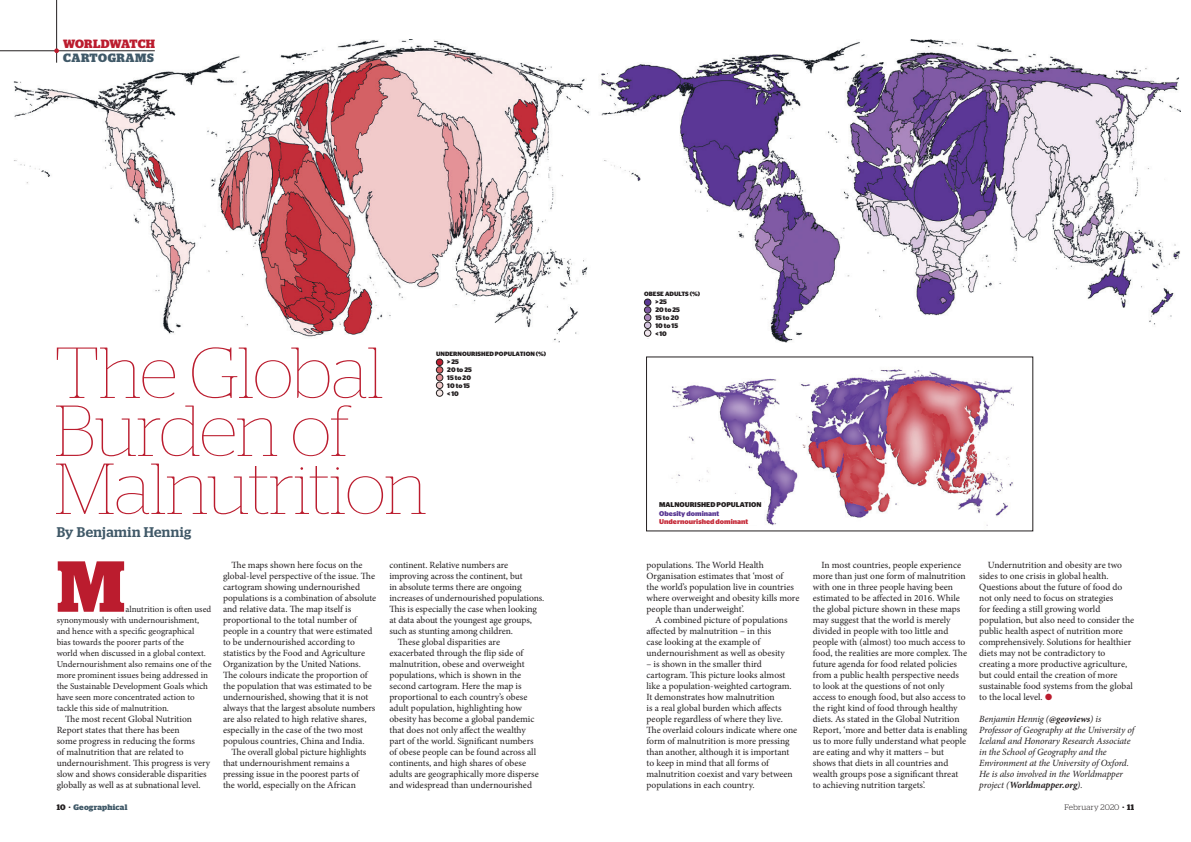
<style>
.page{position:relative;width:1191px;height:842px;background:#fff}
.page>*{position:absolute;margin:0;border:0;box-sizing:border-box;transform-origin:0 0}
.t1{font:100 72px "Stag";letter-spacing:-.005em;color:#bb1c2e}
.Body_Copy__Indent{font:700 72px "Stag";color:#bb1c2e}
.Standfirst{font:500 14px "Stag";letter-spacing:.03em;color:#405968}
.t2{font:700 12px "Stag";letter-spacing:.02em;color:#bb1c2e}
.t3{font:700 12px "Stag";letter-spacing:.05em;color:#405968}
.Default{font:9.5px/11px "Minion Pro";letter-spacing:-.005em;color:#231f20}
.Default-2{font:italic 9.5px/11px "Minion Pro";letter-spacing:-.015em;color:#231f20}
.Body_Copy__Indent-2{font:9px/11px "Minion Pro";color:#231f20}
.t4{font:300 8px "Stag";letter-spacing:.03em;color:#231f20}
.t5{font:700 8px "Stag";letter-spacing:.025em;color:#405968}
.t6{font:700 6.9px "Stag Sans";color:#231f20}
.t7{font:700 6.9px "Stag Sans";color:#c52b39}
.t8{font:700 6.9px "Stag Sans";color:#593893}
.t9{font:700 6.6px "Stag Sans";color:#231f20}
.t10{font:700 6.2px "Stag Sans";color:#231f20}
.s1{color:#231f20}
.s2{color:#bb1c2e}
.s3{font-weight:700}
</style>
<div class="page">
<img style="left:11px;top:39px;width:1169px;height:493px">
<hr style="left:56px;top:0;width:1px;height:63px;background:#231f20">
<hr style="left:0;top:51px;width:155px;height:1px;background:#231f20">
<svg style="left:54px;top:48px;width:5px;height:5px"></svg>
<div style="left:995px;top:364px;width:196px;height:171px;background:#fff"></div>
<img style="left:648px;top:359px;width:365px;height:170px">
<img style="left:630px;top:275px;width:85px;height:72px">
<img style="left:432px;top:344px;width:126px;height:72px">
<div style="left:595px;top:289px;width:39px;height:117px;background:#fff"></div>
<div style="left:9px;top:282px;width:126px;height:77px;background:#fff"></div>
<div style="left:436px;top:351px;width:115px;height:7px;background:#fff"></div>
<div style="left:447px;top:359px;width:30px;height:40px;background:#fff"></div>
<svg style="left:435px;top:358px;width:10px;height:40px"></svg>
<div style="left:436px;top:359px;width:7px;height:7px;background:#bb1c2e;border-radius:50%"></div>
<div style="left:436px;top:359px;width:7px;height:7px;border:1px solid #231f20;border-radius:50%"></div>
<div style="left:436px;top:374px;width:7px;height:7px;background:#e29197;border-radius:50%"></div>
<div style="left:436px;top:374px;width:7px;height:7px;border:1px solid #231f20;border-radius:50%"></div>
<div style="left:436px;top:367px;width:7px;height:6px;background:#d46265;border-radius:50%"></div>
<div style="left:436px;top:367px;width:7px;height:6px;border:1px solid #231f20;border-radius:50%"></div>
<div style="left:436px;top:382px;width:7px;height:6px;background:#f0cbca;border-radius:50%"></div>
<div style="left:436px;top:382px;width:7px;height:7px;border:1px solid #231f20;border-radius:50%"></div>
<div style="left:436px;top:390px;width:7px;height:6px;background:#f7eae8;border-radius:50%"></div>
<div style="left:436px;top:390px;width:7px;height:6px;border:1px solid #231f20;border-radius:50%"></div>
<div style="left:644px;top:291px;width:59px;height:7px;background:#fff"></div>
<div style="left:655px;top:299px;width:30px;height:40px;background:#fff"></div>
<svg style="left:643px;top:298px;width:10px;height:40px"></svg>
<div style="left:644px;top:299px;width:7px;height:7px;background:#593893;border-radius:50%"></div>
<div style="left:644px;top:299px;width:7px;height:7px;border:1px solid #231f20;border-radius:50%"></div>
<div style="left:644px;top:314px;width:7px;height:7px;background:#ab87bb;border-radius:50%"></div>
<div style="left:644px;top:314px;width:7px;height:7px;border:1px solid #231f20;border-radius:50%"></div>
<div style="left:644px;top:307px;width:7px;height:6px;background:#805ba3;border-radius:50%"></div>
<div style="left:644px;top:307px;width:7px;height:6px;border:1px solid #231f20;border-radius:50%"></div>
<div style="left:644px;top:322px;width:7px;height:7px;background:#d3c4de;border-radius:50%"></div>
<div style="left:644px;top:322px;width:7px;height:7px;border:1px solid #231f20;border-radius:50%"></div>
<div style="left:644px;top:330px;width:7px;height:6px;background:#f0e6ee;border-radius:50%"></div>
<div style="left:644px;top:330px;width:7px;height:6px;border:1px solid #231f20;border-radius:50%"></div>
<div style="left:659px;top:499px;width:104px;height:10px;background:#fff"></div>
<div style="left:659px;top:509px;width:101px;height:16px;background:#fff"></div>
<p class="t2" style="left:63px;top:37px;width:94px">WORLDWATCH</p>
<p class="t3" style="left:63px;top:51px;width:92px">CARTOGRAMS</p>
<p class="t1" style="left:55px;top:333px;width:330px">The Global</p>
<p class="t1" style="left:55px;top:391px;width:297px">Burden of</p>
<p class="t1" style="left:55px;top:449px;width:373px">Malnutrition</p>
<p class="t10" style="left:436px;top:350px;width:111px">UNDERNOURISHED POPULATION (%)</p>
<p class="t9" style="left:447px;top:358px;width:13px">&gt; 25</p>
<p class="t9" style="left:447px;top:366px;width:26px">20 to 25</p>
<p class="t9" style="left:447px;top:374px;width:25px">15 to 20</p>
<p class="t9" style="left:447px;top:382px;width:24px">10 to 15</p>
<p class="t9" style="left:447px;top:390px;width:13px">&lt; 10</p>
<p class="Standfirst" style="left:57px;top:524px;width:136px">By Benjamin Hennig</p>
<p class="Body_Copy__Indent" style="left:57px;top:544px;width:69px">M</p>
<p class="Body_Copy__Indent-2" style="left:57px;top:603px;width:156px;text-indent:69px">alnutrition is often used synonymously with undernourishment, and hence with a specific geographical<br>bias towards the poorer parts of the<br>world when discussed in a global context.<br>Undernourishment also remains one of the more prominent issues being addressed in the Sustainable Development Goals which have seen more concentrated action to tackle this side of malnutrition.</p>
<p class="Default" style="left:57px;top:713px;width:155px;text-indent:9px">The most recent Global Nutrition Report states that there has been<br>some progress in reducing the forms<br>of malnutrition that are related to undernourishment. This progress is very slow and shows considerable disparities globally as well as at subnational level.</p>
<p class="t5" style="left:57px;top:802px;width:72px"><span class="s1">10 </span><sup>.</sup> Geographical</p>
<p class="Default" style="left:223px;top:559px;width:155px;text-indent:9px">The maps shown here focus on the global-level perspective of the issue. The cartogram showing undernourished populations is a combination of absolute and relative data. The map itself is proportional to the total number of people in a country that were estimated to be undernourished according to statistics by the Food and Agriculture Organization by the United Nations.<br>The colours indicate the proportion of the population that was estimated to be undernourished, showing that it is not always that the largest absolute numbers are also related to high relative shares, especially in the case of the two most populous countries, China and India.</p>
<p class="Default" style="left:223px;top:746px;width:145px;text-indent:9px">The overall global picture highlights that undernourishment remains a pressing issue in the poorest parts of the world, especially on the African</p>
<p class="Default" style="left:389px;top:559px;width:156px">continent. Relative numbers are improving across the continent, but<br>in absolute terms there are ongoing increases of undernourished populations.<br>This is especially the case when looking at data about the youngest age groups, such as stunting among children.</p>
<p class="Default" style="left:389px;top:636px;width:151px;text-indent:9px">These global disparities are exacerbated through the flip side of malnutrition, obese and overweight populations, which is shown in the second cartogram. Here the map is proportional to each country’s obese adult population, highlighting how obesity has become a global pandemic that does not only affect the wealthy part of the world. Significant numbers of obese people can be found across all continents, and high shares of obese adults are geographically more disperse and widespread than undernourished</p>
<p class="t10" style="left:644px;top:290px;width:57px">OBESE ADULTS (%)</p>
<p class="t9" style="left:655px;top:298px;width:13px">&gt; 25</p>
<p class="t9" style="left:655px;top:306px;width:26px">20 to 25</p>
<p class="t9" style="left:655px;top:314px;width:25px">15 to 20</p>
<p class="t9" style="left:655px;top:322px;width:24px">10 to 15</p>
<p class="t9" style="left:655px;top:330px;width:13px">&lt; 10</p>
<p class="t6" style="left:659px;top:500px;width:104px">MALNOURISHED POPULATION</p>
<p class="t8" style="left:659px;top:509px;width:61px">Obesity dominant</p>
<p class="t7" style="left:659px;top:517px;width:91px">Undernourished dominant</p>
<p class="Default" style="left:646px;top:559px;width:154px">populations. The World Health Organisation estimates that ‘most of<br>the world’s population live in countries where overweight and obesity kills more people than underweight’.</p>
<p class="Default" style="left:646px;top:614px;width:142px;text-indent:9px">A combined picture of populations affected by malnutrition – in this case looking at the example of undernourishment as well as obesity</p>
<p class="Default" style="left:646px;top:658px;width:152px">– is shown in the smaller third cartogram. This picture looks almost like a population-weighted cartogram.<br>It demonstrates how malnutrition<br>is a real global burden which affects people regardless of where they live.<br>The overlaid colours indicate where one form of malnutrition is more pressing than another, although it is important to keep in mind that all forms of malnutrition coexist and vary between populations in each country.</p>
<p class="Default" style="left:813px;top:559px;width:156px;text-indent:9px">In most countries, people experience more than just one form of malnutrition with one in three people having been estimated to be affected in 2016. While the global picture shown in these maps may suggest that the world is merely divided in people with too little and people with (almost) too much access to food, the realities are more complex. The future agenda for food related policies from a public health perspective needs to look at the questions of not only access to enough food, but also access to the right kind of food through healthy diets. As stated in the Global Nutrition Report, ‘more and better data is enabling us to more fully understand what people are eating and why it matters – but shows that diets in all countries and wealth groups pose a significant threat to achieving nutrition targets’.</p>
<p class="Default" style="left:979px;top:559px;width:156px;text-indent:9px">Undernutrition and obesity are two sides to one crisis in global health.<br>Questions about the future of food do not only need to focus on strategies<br>for feeding a still growing world population, but also need to consider the public health aspect of nutrition more comprehensively. Solutions for healthier diets may not be contradictory to creating a more productive agriculture, but could entail the creation of more sustainable food systems from the global to the local level. <span class="s2">●</span></p>
<p class="Default-2" style="left:979px;top:713px;width:156px">Benjamin Hennig (<span class="s3">@geoviews</span>) is Professor of Geography at the University of Iceland and Honorary Research Associate in the School of Geography and the Environment at the University of Oxford.<br>He is also involved in the Worldmapper project (<span class="s3">Worldmapper.org</span>).</p>
<p class="t4" style="left:1064px;top:802px;width:71px">February 2020 <sup>.</sup> <span class="s3">11</span></p>
</div>
